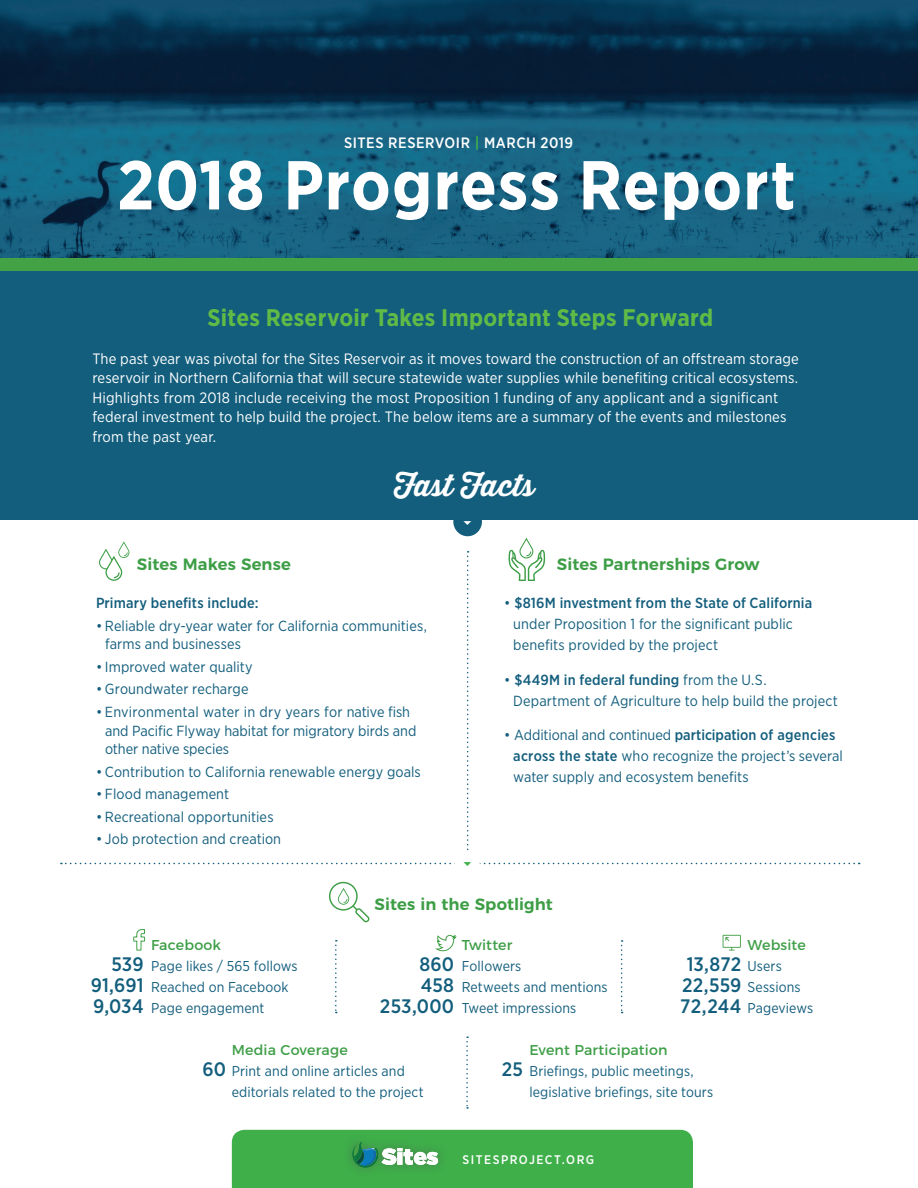
<style>
.page{position:relative;width:918px;height:1188px;background:#fff}
.page>*{position:absolute;margin:0;border:0;box-sizing:border-box;transform-origin:0 0}
.t1{font:700 69px "Gotham Narrow";letter-spacing:.015em;color:#fff}
.t2{font:700 30px "Thirsty Script";letter-spacing:-.005em;color:#fff}
.Subject_Header{font:700 24px "Gotham Narrow";letter-spacing:.01em;color:#60bb46}
.Subject_Header-2{font:500 19.5px "Gotham Narrow";letter-spacing:.005em;color:#135e7d}
.t3{font:600 16.35px "Montserrat";letter-spacing:.005em;color:#3d9e46}
.Subject_Header-3{font:15px/19.5px "Gotham Narrow";letter-spacing:.01em;color:#fff}
.t4{font:500 15px "Gotham Narrow";letter-spacing:.035em;color:#fff}
.Subject_Header-4{font:14.7px/21px "Gotham Narrow";letter-spacing:.005em;color:#135e7d}
.Subject_Header-5{font:500 14.7px "Gotham Narrow";letter-spacing:.01em;color:#135e7d}
.Subject_Header-6{font:14.25px/21px "Gotham Narrow";letter-spacing:.005em;color:#135e7d}
.Subject_Header-7{font:14.25px "Montserrat";letter-spacing:.01em;color:#3d9e46}
.t5{font:500 12.45px "Gotham Narrow";letter-spacing:.115em;color:#fff}
.s1{font-weight:700;color:#3eaf49}
.s2{font-weight:500}
</style>
<div class="page">
<img style="left:0;top:0;width:918px;height:258px">
<div style="left:453px;top:507px;width:29px;height:29px;background:#135e7d;border-radius:50%"></div>
<svg style="left:335px;top:940px;width:2px;height:73px"></svg>
<svg style="left:621px;top:940px;width:2px;height:73px"></svg>
<svg style="left:466px;top:1037px;width:2px;height:72px"></svg>
<svg style="left:232px;top:1130px;width:461px;height:58px;background:#42af4e"></svg>
<svg style="left:436px;top:934px;width:21px;height:18px"></svg>
<svg style="left:723px;top:935px;width:18px;height:16px"></svg>
<svg style="left:133px;top:929px;width:12px;height:22px"></svg>
<svg style="left:329px;top:882px;width:40px;height:40px"></svg>
<div style="left:0;top:269px;width:918px;height:251px;background:#135e7d"></div>
<div style="left:0;top:258px;width:918px;height:12px;background:#43a246"></div>
<svg style="left:61px;top:538px;width:799px;height:327px"></svg>
<p class="t4" style="left:344px;top:133px;width:230px">SITES RESERVOIR <span class="s1">|</span> MARCH 2019</p>
<p class="t1" style="left:117px;top:141px;width:680px">2018 Progress Report</p>
<p class="Subject_Header" style="left:208px;top:303px;width:507px">Sites Reservoir Takes Important Steps Forward</p>
<p class="Subject_Header-3" style="left:92px;top:348px;width:708px">The past year was pivotal for the Sites Reservoir as it moves toward the construction of an offstream storage reservoir in Northern California that will secure statewide water supplies while benefiting critical ecosystems.<br>Highlights from 2018 include receiving the most Proposition 1 funding of any applicant and a significant federal investment to help build the project. The below items are a summary of the events and milestones from the past year.</p>
<p class="t2" style="left:394px;top:463px;width:142px">Fast Facts</p>
<p class="t3" style="left:137px;top:550px;width:155px">Sites Makes Sense</p>
<p class="t3" style="left:557px;top:550px;width:204px">Sites Partnerships Grow</p>
<p class="Subject_Header-5" style="left:96px;top:594px;width:164px">Primary benefits include:</p>
<p class="Subject_Header-4" style="left:105px;top:616px;width:323px;line-height:18.8px;text-indent:-9px">• Reliable dry-year water for California communities, farms and businesses</p>
<p class="Subject_Header-4" style="left:96px;top:656px;width:158px">• Improved water quality</p>
<p class="Subject_Header-4" style="left:96px;top:679px;width:154px">• Groundwater recharge</p>
<p class="Subject_Header-4" style="left:105px;top:702px;width:313px;line-height:18.8px;text-indent:-9px">• Environmental water in dry years for native fish and Pacific Flyway habitat for migratory birds and other native species</p>
<p class="Subject_Header-4" style="left:96px;top:761px;width:326px">• Contribution to California renewable energy goals</p>
<p class="Subject_Header-4" style="left:96px;top:784px;width:135px">• Flood management</p>
<p class="Subject_Header-4" style="left:96px;top:806px;width:179px">• Recreational opportunities</p>
<p class="Subject_Header-4" style="left:96px;top:829px;width:187px">• Job protection and creation</p>
<p class="Subject_Header-4" style="left:513px;top:592px;width:300px;text-indent:-9px">• <span class="s2">$816M investment from the State of California </span>under Proposition 1 for the significant public benefits provided by the project</p>
<p class="Subject_Header-4" style="left:513px;top:669px;width:326px;text-indent:-9px">• <span class="s2">$449M in federal funding</span> from the U.S.<br>Department of Agriculture to help build the project</p>
<p class="Subject_Header-4" style="left:513px;top:724px;width:331px;text-indent:-9px">• Additional and continued <span class="s2">participation of agencies across the state</span> who recognize the project’s several water supply and ecosystem benefits</p>
<p class="Subject_Header-2" style="left:111px;top:952px;width:34px">539</p>
<p class="Subject_Header-2" style="left:91px;top:973px;width:54px">91,691</p>
<p class="Subject_Header-2" style="left:93px;top:994px;width:52px">9,034</p>
<p class="Subject_Header-7" style="left:151px;top:934px;width:71px">Facebook</p>
<p class="Subject_Header-6" style="left:151px;top:955px;width:148px">Page likes / 565 follows</p>
<p class="Subject_Header-6" style="left:151px;top:976px;width:139px">Reached on Facebook</p>
<p class="Subject_Header-6" style="left:151px;top:997px;width:115px">Page engagement</p>
<p class="t3" style="left:375px;top:891px;width:180px">Sites in the Spotlight</p>
<p class="Subject_Header-2" style="left:419px;top:952px;width:36px">860</p>
<p class="Subject_Header-2" style="left:421px;top:973px;width:35px">458</p>
<p class="Subject_Header-2" style="left:380px;top:994px;width:76px">253,000</p>
<p class="Subject_Header-7" style="left:462px;top:934px;width:52px">Twitter</p>
<p class="Subject_Header-6" style="left:462px;top:955px;width:61px">Followers</p>
<p class="Subject_Header-6" style="left:462px;top:976px;width:147px">Retweets and mentions</p>
<p class="Subject_Header-6" style="left:462px;top:997px;width:116px">Tweet impressions</p>
<p class="Subject_Header-7" style="left:748px;top:934px;width:60px">Website</p>
<p class="Subject_Header-6" style="left:748px;top:955px;width:36px">Users</p>
<p class="Subject_Header-6" style="left:748px;top:976px;width:55px">Sessions</p>
<p class="Subject_Header-6" style="left:748px;top:997px;width:67px">Pageviews</p>
<p class="Subject_Header-2" style="left:687px;top:952px;width:56px">13,872</p>
<p class="Subject_Header-2" style="left:682px;top:973px;width:61px">22,559</p>
<p class="Subject_Header-2" style="left:680px;top:994px;width:63px">72,244</p>
<p class="Subject_Header-7" style="left:232px;top:1039px;width:117px">Media Coverage</p>
<p class="Subject_Header-6" style="left:232px;top:1060px;width:193px">Print and online articles and editorials related to the project</p>
<p class="Subject_Header-2" style="left:202px;top:1057px;width:25px">60</p>
<p class="Subject_Header-2" style="left:502px;top:1057px;width:23px">25</p>
<p class="Subject_Header-7" style="left:529px;top:1039px;width:140px">Event Participation</p>
<p class="Subject_Header-6" style="left:529px;top:1060px;width:185px">Briefings, public meetings, legislative briefings, site tours</p>
<p class="t5" style="left:463px;top:1152px;width:133px">SITESPROJECT.ORG</p>
</div>
